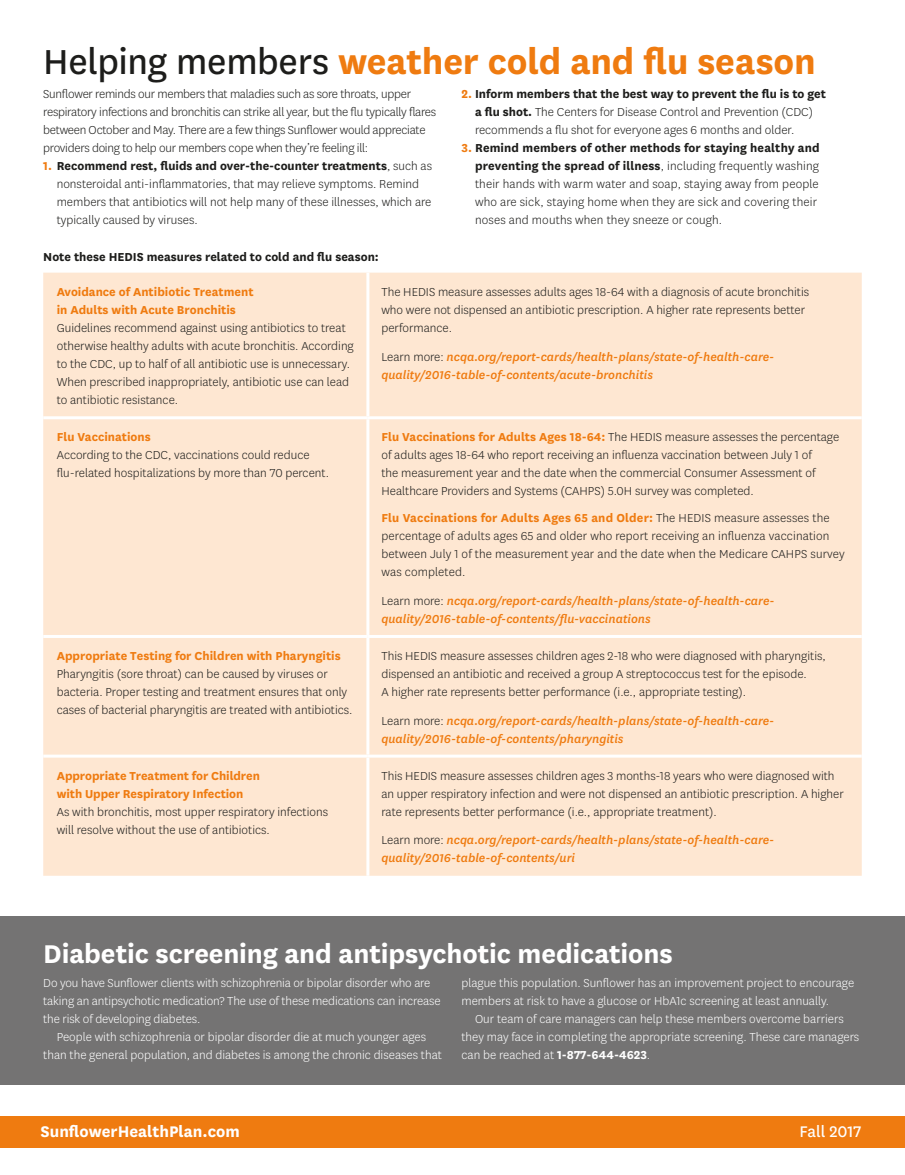
<style>
.page{position:relative;width:905px;height:1175px;background:#fff}
.page>*{position:absolute;margin:0;border:0;box-sizing:border-box;transform-origin:0 0}
.Secondary_Headline{font:700 40.5px "Centene Sans";letter-spacing:-.005em;color:#ef7b10}
.Secondary_Headline-2{font:700 30px "Centene Sans";letter-spacing:-.005em;color:#fff}
.t1{font:700 18px "Centene Sans";color:#fff}
.t2{font:18px "Centene Sans";color:#fff}
.Body_Text__No_Indent{font:300 13.5px/18px "Centene Sans";color:#1d1d1b}
.Body_Text__No_Indent-2{font:italic 500 13.5px/18px "Centene Sans";color:#ef7b10}
.Body_Text{font:300 13.5px/18px "Centene Sans";color:#fff}
.Body_Text__No_Indent-3{font:300 13.5px/18px "Centene Sans";letter-spacing:-.02em;color:#1d1d1b}
.Body_Text__No_Indent-4{font:700 13.5px/18px "Centene Sans";color:#ef7b10}
.Body_Text__No_Indent-5{font:300 13.5px/18px "Centene Sans";letter-spacing:-.01em;color:#fff}
.Primary_Subhead{font:700 13.5px "Centene Sans";color:#1d1d1b}
.s1{font-weight:400;color:#1d1d1b}
.s2{font-weight:700;color:#ef7b10}
.s3{font-weight:700}
.s4{font-weight:300;font-style:normal;color:#1d1d1b}
</style>
<div class="page">
<div style="left:0;top:916px;width:905px;height:169px;background:#747373"></div>
<div style="left:43px;top:273px;width:818px;height:602px;background:#fee7d2"></div>
<hr style="left:366px;top:273px;width:3px;height:143px;background:#fff">
<hr style="left:366px;top:419px;width:3px;height:216px;background:#fff">
<hr style="left:366px;top:638px;width:3px;height:116px;background:#fff">
<hr style="left:366px;top:757px;width:3px;height:118px;background:#fff">
<hr style="left:43px;top:416px;width:325px;height:3px;background:#fff">
<hr style="left:43px;top:635px;width:325px;height:3px;background:#fff">
<hr style="left:368px;top:416px;width:493px;height:3px;background:#fff">
<hr style="left:368px;top:635px;width:493px;height:3px;background:#fff">
<hr style="left:43px;top:754px;width:325px;height:3px;background:#fff">
<hr style="left:368px;top:754px;width:493px;height:3px;background:#fff">
<div style="left:0;top:1116px;width:905px;height:31px;background:#ef7b10"></div>
<p class="Secondary_Headline" style="left:43px;top:32px;width:774px"><span class="s1">Helping members</span> weather cold and flu season</p>
<p class="Body_Text__No_Indent-3" style="left:43px;top:85px;width:394px">Sunflower reminds our members that maladies such as sore throats, upper respiratory infections and bronchitis can strike all year, but the flu typically flares between October and May. There are a few things Sunflower would appreciate providers doing to help our members cope when they’re feeling ill:</p>
<p class="Body_Text__No_Indent" style="left:57px;top:157px;width:377px;text-indent:-14px"><span class="s2">1.</span> <span class="s3">Recommend rest, fluids and over-the-counter treatments</span>, such as nonsteroidal anti-inflammatories, that may relieve symptoms. Remind members that antibiotics will not help many of these illnesses, which are typically caused by viruses.</p>
<p class="Body_Text__No_Indent" style="left:475px;top:85px;width:352px;text-indent:-14px"><span class="s2">2.</span> <span class="s3">Inform members that the best way to prevent the flu is to get a flu shot.</span> The Centers for Disease Control and Prevention (CDC) recommends a flu shot for everyone ages 6 months and older.</p>
<p class="Body_Text__No_Indent" style="left:475px;top:139px;width:346px;text-indent:-14px"><span class="s2">3.</span> <span class="s3">Remind members of other methods for staying healthy and preventing the spread of illness</span>, including frequently washing their hands with warm water and soap, staying away from people who are sick, staying home when they are sick and covering their noses and mouths when they sneeze or cough.</p>
<p class="Primary_Subhead" style="left:43px;top:247px;width:337px">Note these HEDIS measures related to cold and flu season:</p>
<p class="Body_Text__No_Indent-4" style="left:57px;top:282px;width:198px">Avoidance of Antibiotic Treatment in Adults with Acute Bronchitis</p>
<p class="Body_Text__No_Indent" style="left:57px;top:319px;width:298px">Guidelines recommend against using antibiotics to treat otherwise healthy adults with acute bronchitis. According to the CDC, up to half of all antibiotic use is unnecessary.<br>When prescribed inappropriately, antibiotic use can lead to antibiotic resistance.</p>
<p class="Body_Text__No_Indent-4" style="left:57px;top:427px;width:95px">Flu Vaccinations</p>
<p class="Body_Text__No_Indent" style="left:57px;top:446px;width:274px">According to the CDC, vaccinations could reduce flu-related hospitalizations by more than 70 percent.</p>
<p class="Body_Text__No_Indent-4" style="left:57px;top:646px;width:285px">Appropriate Testing for Children with Pharyngitis</p>
<p class="Body_Text__No_Indent" style="left:57px;top:664px;width:297px">Pharyngitis (sore throat) can be caused by viruses or bacteria. Proper testing and treatment ensures that only cases of bacterial pharyngitis are treated with antibiotics.</p>
<p class="Body_Text__No_Indent-4" style="left:57px;top:765px;width:205px">Appropriate Treatment for Children</p>
<p class="Body_Text__No_Indent-4" style="left:57px;top:783px;width:188px">with Upper Respiratory Infection</p>
<p class="Body_Text__No_Indent" style="left:57px;top:802px;width:273px">As with bronchitis, most upper respiratory infections will resolve without the use of antibiotics.</p>
<p class="Body_Text__No_Indent" style="left:381px;top:283px;width:429px">The HEDIS measure assesses adults ages 18-64 with a diagnosis of acute bronchitis who were not dispensed an antibiotic prescription. A higher rate represents better performance.</p>
<p class="Body_Text__No_Indent-2" style="left:381px;top:347px;width:394px"><span class="s4">Learn more:</span> ncqa.org/report-cards/health-plans/state-of-health-care&shy;quality/2016-table-of-contents/acute-bronchitis</p>
<p class="Body_Text__No_Indent" style="left:381px;top:428px;width:459px"><span class="s2">Flu Vaccinations for Adults Ages 18-64:</span> The HEDIS measure assesses the percentage of adults ages 18-64 who report receiving an influenza vaccination between July 1 of<br>the measurement year and the date when the commercial Consumer Assessment of Healthcare Providers and Systems (CAHPS) 5.0H survey was completed.</p>
<p class="Body_Text__No_Indent" style="left:381px;top:509px;width:465px"><span class="s2">Flu Vaccinations for Adults Ages 65 and Older:</span> The HEDIS measure assesses the percentage of adults ages 65 and older who report receiving an influenza vaccination between July 1 of the measurement year and the date when the Medicare CAHPS survey was completed.</p>
<p class="Body_Text__No_Indent-2" style="left:381px;top:591px;width:395px"><span class="s4">Learn more:</span> ncqa.org/report-cards/health-plans/state-of-health-care&shy;quality/2016-table-of-contents/flu-vaccinations</p>
<p class="Body_Text__No_Indent" style="left:381px;top:646px;width:446px">This HEDIS measure assesses children ages 2-18 who were diagnosed with pharyngitis, dispensed an antibiotic and received a group A streptococcus test for the episode.<br>A higher rate represents better performance (i.e., appropriate testing).</p>
<p class="Body_Text__No_Indent-2" style="left:381px;top:710px;width:394px"><span class="s4">Learn more:</span> ncqa.org/report-cards/health-plans/state-of-health-care&shy;quality/2016-table-of-contents/pharyngitis</p>
<p class="Body_Text__No_Indent" style="left:381px;top:766px;width:464px">This HEDIS measure assesses children ages 3 months-18 years who were diagnosed with an upper respiratory infection and were not dispensed an antibiotic prescription. A higher rate represents better performance (i.e., appropriate treatment).</p>
<p class="Body_Text__No_Indent-2" style="left:381px;top:830px;width:394px"><span class="s4">Learn more:</span> ncqa.org/report-cards/health-plans/state-of-health-care&shy;quality/2016-table-of-contents/uri</p>
<p class="Secondary_Headline-2" style="left:43px;top:932px;width:631px">Diabetic screening and antipsychotic medications</p>
<p class="Body_Text__No_Indent-5" style="left:43px;top:973px;width:399px">Do you have Sunflower clients with schizophrenia or bipolar disorder who are taking an antipsychotic medication? The use of these medications can increase the risk of developing diabetes.</p>
<p class="Body_Text" style="left:43px;top:1027px;width:400px;text-align:center">People with schizophrenia or bipolar disorder die at much younger ages<br>than the general population, and diabetes is among the chronic diseases that</p>
<p class="Body_Text" style="left:461px;top:973px;width:394px">plague this population. Sunflower has an improvement project to encourage members at risk to have a glucose or HbA1c screening at least annually.</p>
<p class="Body_Text" style="left:461px;top:1009px;width:399px;text-indent:14px">Our team of care managers can help these members overcome barriers they may face in completing the appropriate screening. These care managers can be reached at <span class="s3">1-877-644-4623</span>.</p>
<p class="t1" style="left:41px;top:1118px;width:201px">SunflowerHealthPlan.com</p>
<p class="t2" style="left:799px;top:1119px;width:63px">Fall 2017</p>
</div>
